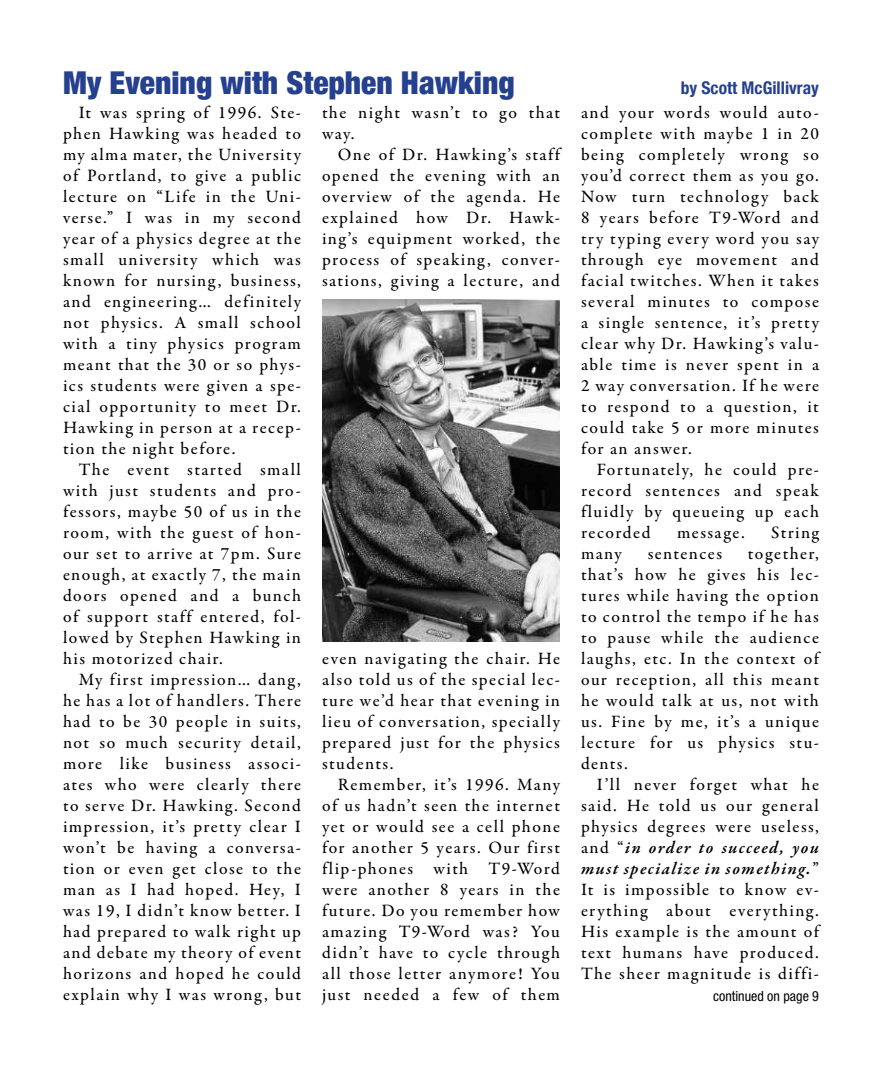
<style>
.page{position:relative;width:882px;height:1071px;background:#fff}
.page>*{position:absolute;margin:0;border:0;box-sizing:border-box;transform-origin:0 0}
.t1{font:900 condensed 31.5px "Helvetica Neue";color:#25408f}
.t2{font:500 17.5px/21px "Garamond Premr Pro";letter-spacing:.085em;color:#000;text-align:justify}
.t3{font:700 condensed 17.5px "Helvetica Neue";color:#25408f}
.t4{font:condensed 14px "Helvetica Neue LT Std";color:#000}
.s1{font-weight:600;font-style:italic}
</style>
<div class="page">
<img style="left:322px;top:299px;width:238px;height:342px">
<h1 class="t1" style="left:63px;top:56px;width:453px">My Evening with Stephen Hawking</h1>
<p class="t3" style="left:681px;top:73px;width:140px">by Scott McGillivray</p>
<p class="t2" style="left:63px;top:102px;width:240px;text-indent:16px">It was spring of 1996. Ste&shy;phen Hawking was headed to my alma mater, the University of Portland, to give a public lecture on “Life in the Uni&shy;verse.” I was in my second year of a physics degree at the small university which was known for nursing, business, and engineering… definitely not physics. A small school with a tiny physics program meant that the 30 or so phys&shy;ics students were given a spe&shy;cial opportunity to meet Dr.<br>Hawking in person at a recep&shy;tion the night before.</p>
<p class="t2" style="left:63px;top:459px;width:240px;text-indent:16px">The event started small with just students and pro&shy;fessors, maybe 50 of us in the room, with the guest of hon&shy;our set to arrive at 7pm. Sure enough, at exactly 7, the main doors opened and a bunch of support staff entered, fol&shy;lowed by Stephen Hawking in his motorized chair.</p>
<p class="t2" style="left:63px;top:669px;width:240px;text-indent:16px">My first impression… dang, he has a lot of handlers. There had to be 30 people in suits, not so much security detail, more like business associ&shy;ates who were clearly there to serve Dr. Hawking. Second impression, it’s pretty clear I won’t be having a conversa&shy;tion or even get close to the man as I had hoped. Hey, I was 19, I didn’t know better. I had prepared to walk right up and debate my theory of event horizons and hoped he could explain why I was wrong, but</p>
<p class="t2" style="left:581px;top:102px;width:240px">and your words would auto&shy;complete with maybe 1 in 20 being completely wrong so you’d correct them as you go.<br>Now turn technology back 8 years before T9-Word and try typing every word you say through eye movement and facial twitches. When it takes several minutes to compose a single sentence, it’s pretty clear why Dr. Hawking’s valu&shy;able time is never spent in a 2 way conversation. If he were to respond to a question, it could take 5 or more minutes for an answer.</p>
<p class="t2" style="left:581px;top:459px;width:240px;text-indent:16px">Fortunately, he could pre&shy;record sentences and speak fluidly by queueing up each recorded</p>
<p class="t2" style="left:322px;top:102px;width:240px">the night wasn’t to go that way.</p>
<p class="t2" style="left:322px;top:144px;width:240px;text-indent:16px">One of Dr. Hawking’s staff opened the evening with an overview of the agenda. He explained how Dr. Hawk&shy;ing’s equipment worked, the process of speaking, conver&shy;sations, giving a lecture, and</p>
<p class="t2" style="left:677px;top:522px;width:69px">message.</p>
<p class="t2" style="left:771px;top:522px;width:49px">String</p>
<p class="t2" style="left:581px;top:543px;width:240px;text-indent:167px">together, that’s how he gives his lec&shy;tures while having the option to control the tempo if he has to pause while the audience laughs, etc. In the context of our reception, all this meant he would talk at us, not with us. Fine by me, it’s a unique lecture for us physics stu&shy;dents.</p>
<p class="t2" style="left:581px;top:774px;width:240px;text-indent:16px">I’ll never forget what he said. He told us our general physics degrees were useless, and “<span class="s1">in order to succeed, you must specialize in something.</span>” It is impossible to know ev&shy;erything about everything.<br>His example is the amount of text humans have produced.<br>The sheer magnitude is diffi-</p>
<p class="t4" style="left:713px;top:988px;width:107px">continued on page 9</p>
<p class="t2" style="left:581px;top:543px;width:42px">many</p>
<p class="t2" style="left:648px;top:543px;width:76px">sentences</p>
<p class="t2" style="left:322px;top:648px;width:240px">even navigating the chair. He also told us of the special lec&shy;ture we’d hear that evening in lieu of conversation, specially prepared just for the physics students.</p>
<p class="t2" style="left:322px;top:774px;width:240px;text-indent:16px">Remember, it’s 1996. Many of us hadn’t seen the internet yet or would see a cell phone for another 5 years. Our first flip-phones with T9-Word were another 8 years in the future. Do you remember how amazing T9-Word was? You didn’t have to cycle through all those letter anymore! You just needed a few of them</p>
</div>
